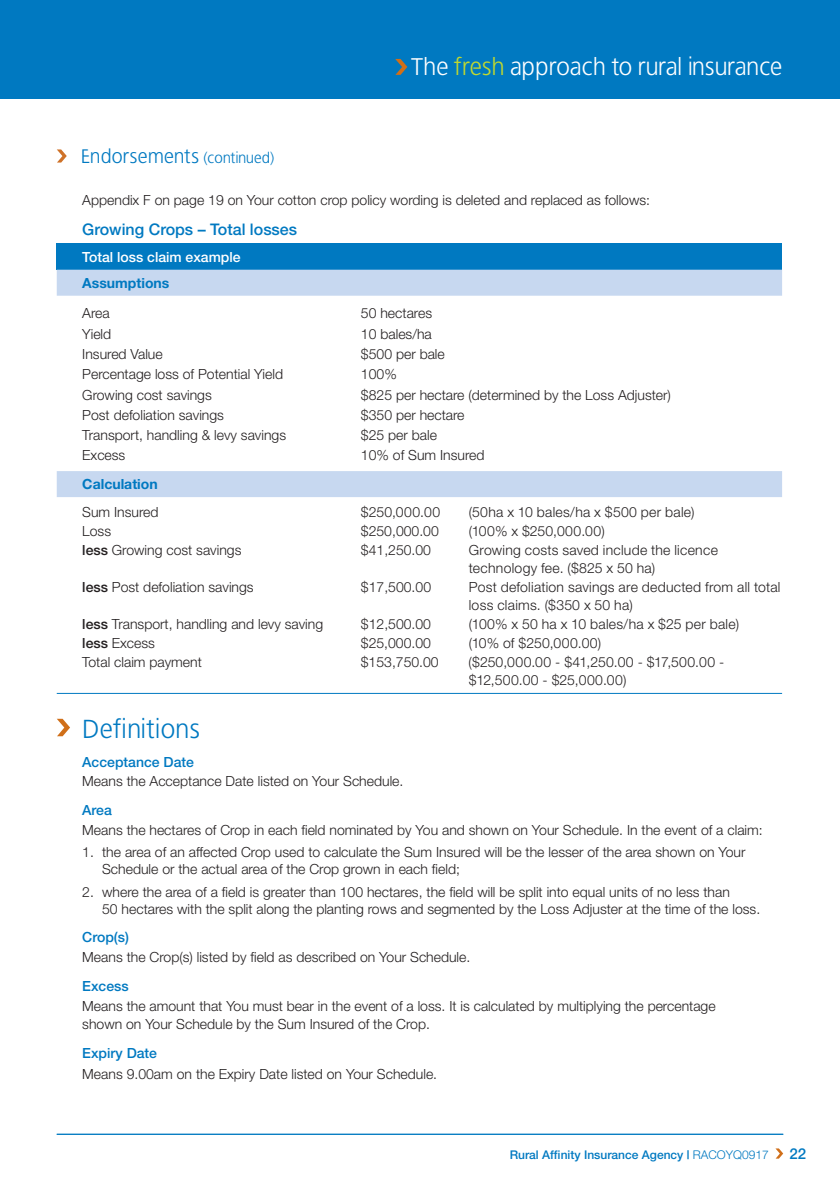
<style>
.page{position:relative;width:840px;height:1191px;background:#fff}
.page>*{position:absolute;margin:0;border:0;box-sizing:border-box;transform-origin:0 0}
.t1{font:26px "Bastardus Sans";color:#0079c1}
.t2{font:24px "Bastardus Sans";color:#fff}
.t3{font:19.6px "Bastardus Sans";color:#0079c1}
.t4{font:500 16px "Helvetica Neue";color:#0079c1}
.t5{font:500 15px "Helvetica Neue";color:#0079c1}
.t6{font:300 14px/17px "Helvetica Neue";color:#231f20}
.t7{font:300 14px/18px "Helvetica Neue";letter-spacing:.02em;color:#231f20}
.t8{font:300 14px/18px "Helvetica Neue";letter-spacing:.035em;color:#231f20}
.t9{font:500 14px "Helvetica Neue";color:#0079c1}
.t10{font:700 14px "Helvetica Neue";color:#0079c1}
.t11{font:500 14px "Helvetica Neue";color:#fff}
.t12{font:500 12px "Helvetica Neue";color:#0079c1}
.s1{color:#c1d82f}
.s2{font-size:15px}
.s3{font-weight:500}
.s4{font-weight:700}
.s5{font-weight:300}
</style>
<div class="page">
<div style="left:0;top:0;width:839px;height:98px;background:#0079c1"></div>
<svg style="left:775px;top:1148px;width:7px;height:10px"></svg>
<svg style="left:395px;top:59px;width:12px;height:16px"></svg>
<hr style="left:57px;top:1133px;width:725px;height:1px;background:#0079c1">
<svg style="left:57px;top:149px;width:10px;height:14px"></svg>
<div style="left:57px;top:243px;width:724px;height:27px;background:#0079c1"></div>
<svg style="left:57px;top:270px;width:724px;height:227px"></svg>
<hr style="left:57px;top:693px;width:724px;height:1px;background:#0079c1">
<svg style="left:57px;top:719px;width:13px;height:17px"></svg>
<h2 class="t2" style="left:411px;top:55px;width:372px">The <span class="s1">fresh</span> approach to rural insurance</h2>
<h3 class="t3" style="left:81px;top:146px;width:195px">Endorsements <span class="s2">(continued)</span></h3>
<p class="t6" style="left:82px;top:193px;width:569px">Appendix F on page 19 on Your cotton crop policy wording is deleted and replaced as follows:</p>
<p class="t4" style="left:82px;top:223px;width:216px">Growing Crops – Total losses</p>
<p class="t11" style="left:82px;top:252px;width:160px">Total loss claim example</p>
<p class="t10" style="left:82px;top:278px;width:89px">Assumptions</p>
<p class="t6" style="left:82px;top:306px;width:29px">Area</p>
<p class="t6" style="left:361px;top:306px;width:73px">50 hectares</p>
<p class="t6" style="left:82px;top:327px;width:30px">Yield</p>
<p class="t6" style="left:361px;top:327px;width:72px">10 bales/ha</p>
<p class="t6" style="left:82px;top:347px;width:82px">Insured Value</p>
<p class="t6" style="left:361px;top:347px;width:85px">$500 per bale</p>
<p class="t6" style="left:82px;top:367px;width:202px">Percentage loss of Potential Yield</p>
<p class="t6" style="left:361px;top:367px;width:37px">100%</p>
<p class="t6" style="left:82px;top:387px;width:131px">Growing cost savings</p>
<p class="t6" style="left:361px;top:387px;width:311px">$825 per hectare (determined by the Loss Adjuster)</p>
<p class="t6" style="left:82px;top:407px;width:143px">Post defoliation savings</p>
<p class="t6" style="left:361px;top:407px;width:105px">$350 per hectare</p>
<p class="t6" style="left:82px;top:427px;width:205px">Transport, handling &amp; levy savings</p>
<p class="t6" style="left:361px;top:427px;width:78px">$25 per bale</p>
<p class="t6" style="left:82px;top:447px;width:45px">Excess</p>
<p class="t6" style="left:361px;top:447px;width:125px">10% of Sum Insured</p>
<p class="t10" style="left:82px;top:479px;width:77px">Calculation</p>
<p class="t6" style="left:82px;top:504px;width:78px">Sum Insured</p>
<p class="t6" style="left:361px;top:504px;width:81px">$250,000.00</p>
<p class="t7" style="left:468px;top:504px;width:227px">(50ha x 10 bales/ha x $500 per bale)</p>
<p class="t6" style="left:82px;top:524px;width:30px">Loss</p>
<p class="t6" style="left:361px;top:524px;width:79px">$250,000.00</p>
<p class="t8" style="left:468px;top:523px;width:137px">(100% x $250,000.00)</p>
<p class="t6" style="left:82px;top:543px;width:160px"><span class="s3">less</span> Growing cost savings</p>
<p class="t6" style="left:361px;top:543px;width:72px">$41,250.00</p>
<p class="t7" style="left:468px;top:542px;width:250px">Growing costs saved include the licence technology fee. ($825 x 50 ha)</p>
<p class="t6" style="left:82px;top:580px;width:173px"><span class="s3">less</span> Post defoliation savings</p>
<p class="t6" style="left:361px;top:580px;width:72px">$17,500.00</p>
<p class="t7" style="left:468px;top:579px;width:313px">Post defoliation savings are deducted from all total loss claims. ($350 x 50 ha)</p>
<p class="t6" style="left:82px;top:617px;width:242px"><span class="s3">less</span> Transport, handling and levy saving</p>
<p class="t6" style="left:361px;top:617px;width:72px">$12,500.00</p>
<p class="t7" style="left:468px;top:616px;width:271px">(100% x 50 ha x 10 bales/ha x $25 per bale)</p>
<p class="t6" style="left:82px;top:636px;width:74px"><span class="s3">less</span> Excess</p>
<p class="t6" style="left:361px;top:636px;width:72px">$25,000.00</p>
<p class="t6" style="left:468px;top:636px;width:134px">(10% of $250,000.00)</p>
<p class="t6" style="left:82px;top:654px;width:121px">Total claim payment</p>
<p class="t6" style="left:360px;top:654px;width:79px">$153,750.00</p>
<p class="t8" style="left:468px;top:654px;width:257px">($250,000.00 - $41,250.00 - $17,500.00 - $12,500.00 - $25,000.00)</p>
<h1 class="t1" style="left:82px;top:716px;width:119px">Definitions</h1>
<p class="t9" style="left:82px;top:756px;width:113px">Acceptance Date</p>
<p class="t6" style="left:82px;top:774px;width:322px">Means the Acceptance Date listed on Your Schedule.</p>
<p class="t9" style="left:82px;top:805px;width:31px">Area</p>
<p class="t6" style="left:82px;top:822px;width:681px">Means the hectares of Crop in each field nominated by You and shown on Your Schedule. In the event of a claim:</p>
<p class="t6" style="left:102px;top:845px;width:644px;text-indent:-20px">1. the area of an affected Crop used to calculate the Sum Insured will be the lesser of the area shown on Your<br>Schedule or the actual area of the Crop grown in each field;</p>
<p class="t6" style="left:102px;top:885px;width:659px;text-indent:-20px">2. where the area of a field is greater than 100 hectares, the field will be split into equal units of no less than<br>50 hectares with the split along the planting rows and segmented by the Loss Adjuster at the time of the loss.</p>
<p class="t9" style="left:82px;top:932px;width:48px">Crop(s)</p>
<p class="t6" style="left:82px;top:950px;width:389px">Means the Crop(s) listed by field as described on Your Schedule.</p>
<p class="t9" style="left:82px;top:980px;width:48px">Excess</p>
<p class="t6" style="left:82px;top:998px;width:634px;line-height:18px">Means the amount that You must bear in the event of a loss. It is calculated by multiplying the percentage shown on Your Schedule by the Sum Insured of the Crop.</p>
<p class="t9" style="left:82px;top:1047px;width:76px">Expiry Date</p>
<p class="t6" style="left:82px;top:1066px;width:356px">Means 9.00am on the Expiry Date listed on Your Schedule.</p>
<p class="t12" style="left:509px;top:1150px;width:260px">Rural Affinity Insurance Agency <span class="s4">|</span> <span class="s5">RACOYQ0917</span></p>
<p class="t5" style="left:789px;top:1148px;width:18px">22</p>
</div>
